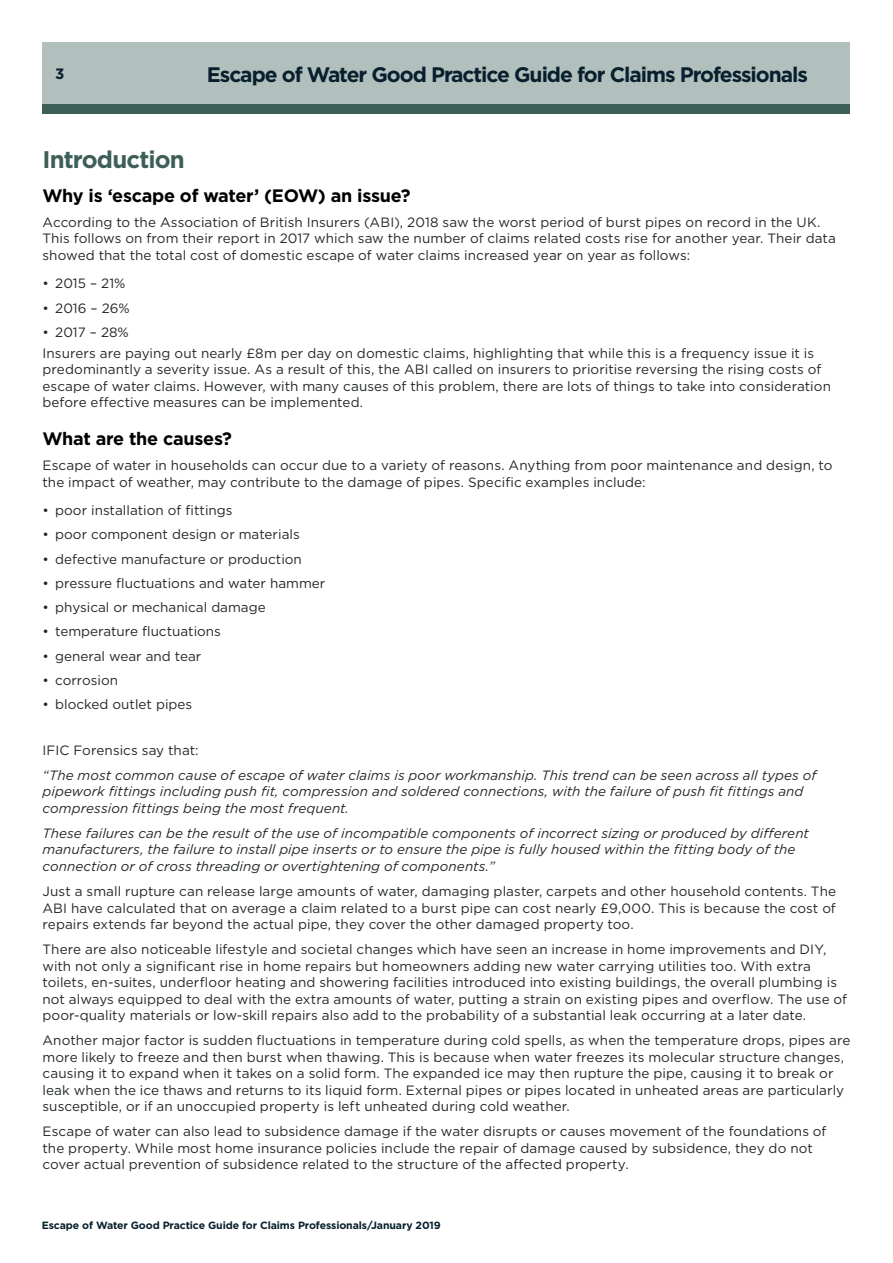
<style>
.page{position:relative;width:893px;height:1263px;background:#fff}
.page>*{position:absolute;margin:0;border:0;box-sizing:border-box;transform-origin:0 0}
.t1{font:700 24px "Gotham";letter-spacing:-.035em;color:#3e5f58}
.t2{font:700 21px "Gotham";letter-spacing:-.05em;color:#081f2d}
.t3{font:700 18px "Gotham";letter-spacing:-.015em;color:#000}
.t4{font:700 15px "Gotham";color:#081f2d}
.t5{font:13.5px/16.5px "Gotham";letter-spacing:.005em;color:#24282a}
.t6{font:italic 13.5px/16.5px "Gotham";color:#24282a}
.t7{font:700 10.5px "Gotham";letter-spacing:-.01em;color:#081f2d}
</style>
<div class="page">
<div style="left:43px;top:94px;width:807px;height:20px;background:#3e5f58"></div>
<div style="left:43px;top:43px;width:807px;height:61px;background:#b1c0bc"></div>
<p class="t4" style="left:55px;top:64px;width:11px">3</p>
<h2 class="t2" style="left:207px;top:60px;width:603px">Escape of Water Good Practice Guide for Claims Professionals</h2>
<h1 class="t1" style="left:43px;top:144px;width:144px">Introduction</h1>
<h3 class="t3" style="left:43px;top:183px;width:370px">Why is ‘escape of water’ (EOW) an issue?</h3>
<p class="t5" style="left:43px;top:213px;width:795px">According to the Association of British Insurers (ABI), 2018 saw the worst period of burst pipes on record in the UK.<br>This follows on from their report in 2017 which saw the number of claims related costs rise for another year. Their data showed that the total cost of domestic escape of water claims increased year on year as follows:</p>
<p class="t5" style="left:43px;top:275px;width:84px">• 2015 – 21%</p>
<p class="t5" style="left:43px;top:299px;width:89px">• 2016 – 26%</p>
<p class="t5" style="left:43px;top:321px;width:773px;line-height:20.7px">• 2017 – 28%<br>Insurers are paying out nearly £8m per day on domestic claims, highlighting that while this is a frequency issue it is</p>
<p class="t5" style="left:43px;top:361px;width:790px">predominantly a severity issue. As a result of this, the ABI called on insurers to prioritise reversing the rising costs of escape of water claims. However, with many causes of this problem, there are lots of things to take into consideration before effective measures can be implemented.</p>
<h3 class="t3" style="left:43px;top:427px;width:191px">What are the causes?</h3>
<p class="t5" style="left:43px;top:457px;width:791px">Escape of water in households can occur due to a variety of reasons. Anything from poor maintenance and design, to the impact of weather, may contribute to the damage of pipes. Specific examples include:</p>
<p class="t5" style="left:43px;top:502px;width:192px">• poor installation of fittings</p>
<p class="t5" style="left:43px;top:526px;width:259px">• poor component design or materials</p>
<p class="t5" style="left:43px;top:550px;width:261px">• defective manufacture or production</p>
<p class="t5" style="left:43px;top:575px;width:284px">• pressure fluctuations and water hammer</p>
<p class="t5" style="left:43px;top:599px;width:225px">• physical or mechanical damage</p>
<p class="t5" style="left:43px;top:623px;width:180px">• temperature fluctuations</p>
<p class="t5" style="left:43px;top:647px;width:160px">• general wear and tear</p>
<p class="t5" style="left:43px;top:672px;width:77px">• corrosion</p>
<p class="t5" style="left:43px;top:696px;width:151px">• blocked outlet pipes</p>
<p class="t5" style="left:43px;top:742px;width:158px">IFIC Forensics say that:</p>
<p class="t6" style="left:43px;top:767px;width:775px">“The most common cause of escape of water claims is poor workmanship. This trend can be seen across all types of pipework fittings including push fit, compression and soldered connections, with the failure of push fit fittings and compression fittings being the most frequent.</p>
<p class="t6" style="left:43px;top:825px;width:768px">These failures can be the result of the use of incompatible components of incorrect sizing or produced by different manufacturers, the failure to install pipe inserts or to ensure the pipe is fully housed within the fitting body of the connection or of cross threading or overtightening of components.”</p>
<p class="t5" style="left:43px;top:883px;width:795px;text-align:justify">Just a small rupture can release large amounts of water, damaging plaster, carpets and other household contents. The ABI have calculated that on average a claim related to a burst pipe can cost nearly £9,000. This is because the cost of repairs extends far beyond the actual pipe, they cover the other damaged property too.</p>
<p class="t5" style="left:43px;top:941px;width:806px">There are also noticeable lifestyle and societal changes which have seen an increase in home improvements and DIY, with not only a significant rise in home repairs but homeowners adding new water carrying utilities too. With extra toilets, en-suites, underfloor heating and showering facilities introduced into existing buildings, the overall plumbing is not always equipped to deal with the extra amounts of water, putting a strain on existing pipes and overflow. The use of poor-quality materials or low-skill repairs also add to the probability of a substantial leak occurring at a later date.</p>
<p class="t5" style="left:43px;top:1032px;width:809px">Another major factor is sudden fluctuations in temperature during cold spells, as when the temperature drops, pipes are more likely to freeze and then burst when thawing. This is because when water freezes its molecular structure changes, causing it to expand when it takes on a solid form. The expanded ice may then rupture the pipe, causing it to break or leak when the ice thaws and returns to its liquid form. External pipes or pipes located in unheated areas are particularly susceptible, or if an unoccupied property is left unheated during cold weather.</p>
<p class="t5" style="left:43px;top:1123px;width:785px">Escape of water can also lead to subsidence damage if the water disrupts or causes movement of the foundations of the property. While most home insurance policies include the repair of damage caused by subsidence, they do not cover actual prevention of subsidence related to the structure of the affected property.</p>
<p class="t7" style="left:42px;top:1218px;width:400px">Escape of Water Good Practice Guide for Claims Professionals/January 2019</p>
</div>
